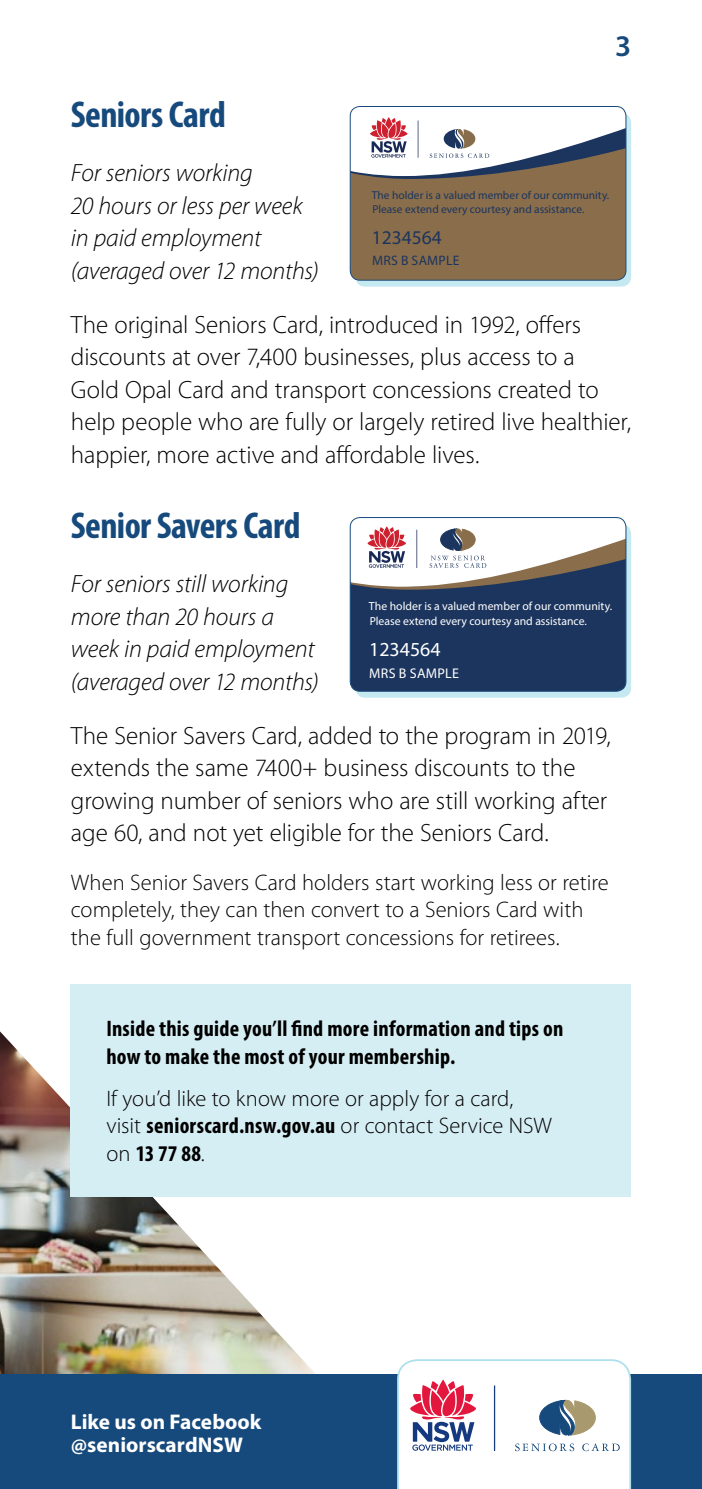
<style>
.page{position:relative;width:702px;height:1489px;background:#fff}
.page>*{position:absolute;margin:0;border:0;box-sizing:border-box;transform-origin:0 0}
._01_H2B{font:700 condensed 37.5px "Myriad Pro";letter-spacing:-.015em;color:#174a7c}
.t1{font:600 30px "Myriad Pro";color:#174a7c}
._02_large_body{font:300 25px/32.5px "Myriad Pro";letter-spacing:-.005em;color:#000}
._02_large_body-2{font:italic 300 25px/32.5px "Myriad Pro";letter-spacing:-.005em;color:#000}
._02_Body_Copy{font:300 22.5px/27.5px "Myriad Pro";color:#000}
._02_Body_Copy-2{font:700 condensed 22.5px/27.5px "Myriad Pro";letter-spacing:.01em;color:#000}
.t2{font:700 21.25px/23px "Myriad Pro";color:#fff}
.t3{font:20px "Myriad Pro";color:#fff}
.t4{font:19.5px "Myriad Pro";color:#1c355e}
.t5{font:14px "Myriad Pro";letter-spacing:.02em;color:#fff}
.t6{font:13.75px "Myriad Pro";letter-spacing:.02em;color:#1c355e}
.t7{font:11.75px/14.2px "Myriad Pro";color:#fff}
.t8{font:11.5px/13.8px "Myriad Pro";color:#1c355e}
.s1{font-weight:700;font-stretch:condensed}
</style>
<div class="page">
<div style="left:355px;top:524px;width:276px;height:173px;background:linear-gradient(to right,#c5e9f1,#c5e9f1);border-radius:10px"></div>
<svg style="left:350px;top:517px;width:276px;height:174px"></svg>
<div style="left:350px;top:517px;width:276px;height:174px;border:1px solid #174a7c;border-radius:10px"></div>
<div style="left:355px;top:113px;width:276px;height:174px;background:linear-gradient(to right,#c6e9f1,#c5e9f1);border-radius:10px"></div>
<svg style="left:350px;top:106px;width:276px;height:174px"></svg>
<div style="left:350px;top:106px;width:276px;height:174px;border:1px solid #174a7c;border-radius:10px"></div>
<img style="left:0;top:1028px;width:397px;height:346px">
<div style="left:71px;top:984px;width:560px;height:211px;background:#d5eef4"></div>
<div style="left:0;top:1374px;width:702px;height:114px;background:#174a7c"></div>
<svg style="left:396px;top:1358px;width:236px;height:130px"></svg>
<p class="t1" style="left:615px;top:27px;width:18px">3</p>
<h3 class="_01_H2B" style="left:71px;top:91px;width:156px">Seniors Card</h3>
<p class="_02_large_body-2" style="left:71px;top:156px;width:249px">For seniors working<br>20 hours or less per week in paid employment (averaged over 12 months)</p>
<p class="_02_large_body" style="left:71px;top:308px;width:561px">The original Seniors Card, introduced in 1992, offers discounts at over 7,400 businesses, plus access to a<br>Gold Opal Card and transport concessions created to help people who are fully or largely retired live healthier, happier, more active and affordable lives.</p>
<p class="t8" style="left:371px;top:188px;width:239px">The holder is a valued member of our community.<br>Please extend every courtesy and assistance.</p>
<p class="t4" style="left:372px;top:225px;width:71px">1234564</p>
<p class="t6" style="left:372px;top:252px;width:89px">MRS B SAMPLE</p>
<h3 class="_01_H2B" style="left:71px;top:502px;width:231px">Senior Savers Card</h3>
<p class="_02_large_body-2" style="left:71px;top:567px;width:249px">For seniors still working more than 20 hours a week in paid employment (averaged over 12 months)</p>
<p class="_02_large_body" style="left:71px;top:718px;width:541px">The Senior Savers Card, added to the program in 2019, extends the same 7400+ business discounts to the growing number of seniors who are still working after age 60, and not yet eligible for the Seniors Card.</p>
<p class="_02_Body_Copy" style="left:71px;top:868px;width:539px">When Senior Savers Card holders start working less or retire completely, they can then convert to a Seniors Card with the full government transport concessions for retirees.</p>
<p class="t7" style="left:369px;top:599px;width:245px">The holder is a valued member of our community.<br>Please extend every courtesy and assistance.</p>
<p class="t3" style="left:369px;top:637px;width:73px">1234564</p>
<p class="t5" style="left:369px;top:665px;width:91px">MRS B SAMPLE</p>
<p class="_02_Body_Copy-2" style="left:106px;top:1014px;width:458px">Inside this guide you’ll find more information and tips on how to make the most of your membership.</p>
<p class="_02_Body_Copy" style="left:106px;top:1084px;width:447px">If you’d like to know more or apply for a card, visit <span class="s1">seniorscard.nsw.gov.au</span> or contact Service NSW on <span class="s1">13 77 88</span>.</p>
<p class="t2" style="left:71px;top:1409px;width:192px">Like us on Facebook @seniorscardNSW</p>
</div>
